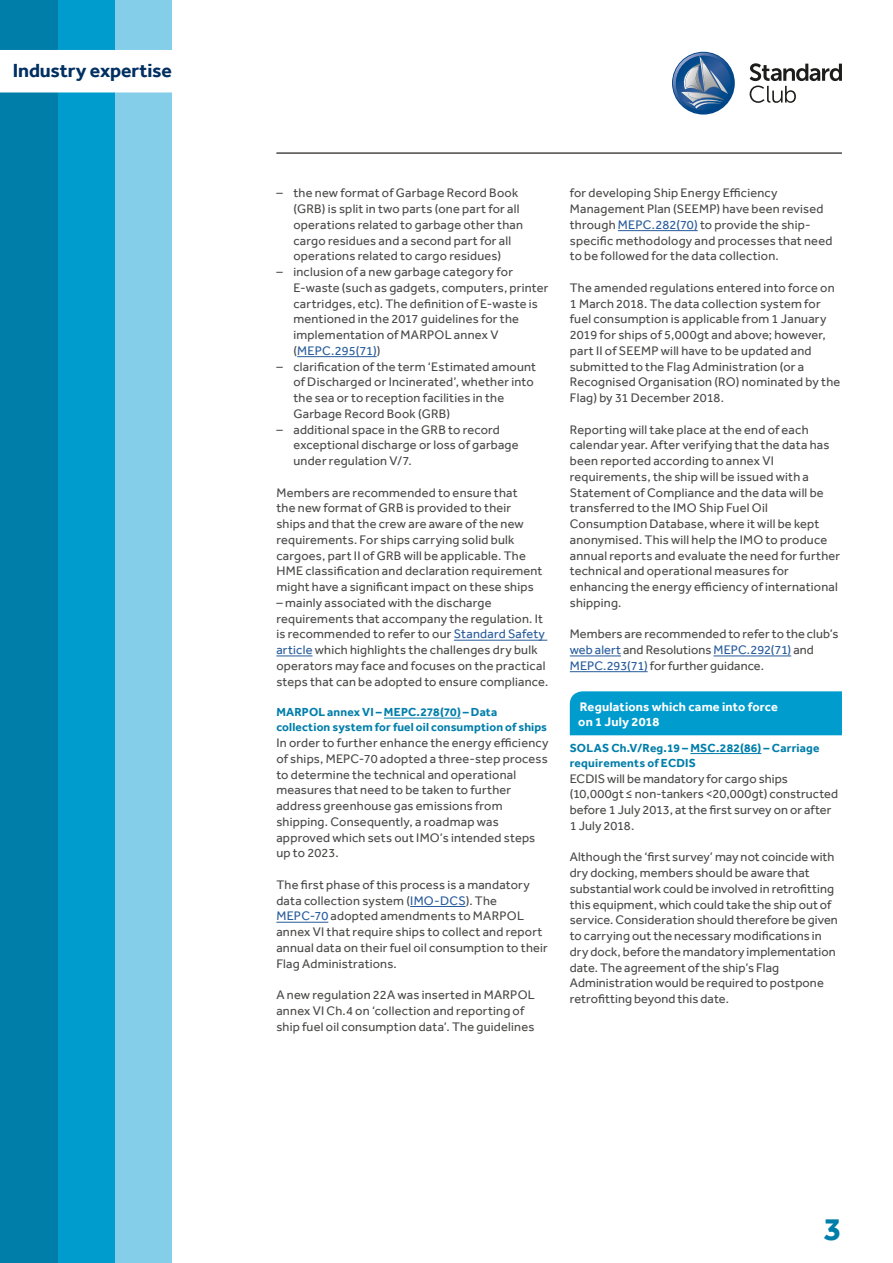
<style>
.page{position:relative;width:893px;height:1263px;background:#fff}
.page>*{position:absolute;margin:0;border:0;box-sizing:border-box;transform-origin:0 0}
.t1{font:700 33px "Effra";color:#007eaa}
.t2{font:700 19.5px "Effra";letter-spacing:-.005em;color:#002f62}
.BodyText{font:12.75px/15.8px "Effra";letter-spacing:.015em;color:#4a4948}
.t3{font:700 12.75px/15.8px "Effra";letter-spacing:.015em;color:#fff}
.SubheadLevel4{font:700 12px/15px "Effra";letter-spacing:.015em;color:#007eaa}
.s1{color:#275b9b}
</style>
<div class="page">
<div style="left:114px;top:0;width:57px;height:1263px;background:#85cee9"></div>
<div style="left:57px;top:0;width:57px;height:1263px;background:#009ccd"></div>
<div style="left:0;top:0;width:58px;height:1263px;background:#007eaa"></div>
<svg style="left:750px;top:63px;width:92px;height:40px"></svg>
<svg style="left:673px;top:53px;width:61px;height:61px"></svg>
<img style="left:688px;top:93px;width:33px;height:6px">
<img style="left:684px;top:67px;width:18px;height:24px">
<div style="left:0;top:50px;width:171px;height:42px;background:#fff"></div>
<hr style="left:276px;top:152px;width:566px;height:2px;background:#4a4948">
<hr style="left:297px;top:356px;width:80px;height:1px;background:#275b9b">
<hr style="left:454px;top:640px;width:93px;height:1px;background:#275b9b">
<hr style="left:276px;top:656px;width:36px;height:1px;background:#275b9b">
<hr style="left:384px;top:718px;width:77px;height:1px;background:#007eaa">
<hr style="left:410px;top:906px;width:56px;height:1px;background:#275b9b">
<hr style="left:276px;top:922px;width:52px;height:1px;background:#275b9b">
<hr style="left:618px;top:230px;width:80px;height:1px;background:#275b9b">
<hr style="left:570px;top:656px;width:51px;height:1px;background:#275b9b">
<hr style="left:713px;top:656px;width:78px;height:1px;background:#275b9b">
<hr style="left:570px;top:671px;width:78px;height:1px;background:#275b9b">
<hr style="left:690px;top:753px;width:71px;height:1px;background:#007eaa">
<div style="left:570px;top:691px;width:272px;height:44px;background:#009ccd"></div>
<h2 class="t2" style="left:13px;top:59px;width:161px">Industry expertise</h2>
<p class="BodyText" style="left:293px;top:185px;width:231px;text-indent:-17px">– the new format of Garbage Record Book (GRB) is split in two parts (one part for all operations related to garbage other than cargo residues and a second part for all operations related to cargo residues)</p>
<p class="BodyText" style="left:293px;top:264px;width:257px;text-indent:-17px">– inclusion of a new garbage category for E-waste (such as gadgets, computers, printer cartridges, etc). The definition of E-waste is mentioned in the 2017 guidelines for the implementation of MARPOL annex V (<span class="s1">MEPC.295(71)</span>)</p>
<p class="BodyText" style="left:293px;top:358px;width:244px;text-indent:-17px">– clarification of the term ‘Estimated amount of Discharged or Incinerated’, whether into the sea or to reception facilities in the Garbage Record Book (GRB)</p>
<p class="BodyText" style="left:293px;top:421px;width:227px;text-indent:-17px">– additional space in the GRB to record exceptional discharge or loss of garbage under regulation V/7.</p>
<p class="BodyText" style="left:276px;top:484px;width:268px">Members are recommended to ensure that<br>the new format of GRB is provided to their ships and that the crew are aware of the new requirements. For ships carrying solid bulk cargoes, part II of GRB will be applicable. The HME classification and declaration requirement might have a significant impact on these ships</p>
<p class="BodyText" style="left:276px;top:594px;width:274px">– mainly associated with the discharge requirements that accompany the regulation. It is recommended to refer to our <span class="s1">Standard Safety article</span> which highlights the challenges dry bulk operators may face and focuses on the practical steps that can be adopted to ensure compliance.</p>
<p class="SubheadLevel4" style="left:276px;top:705px;width:272px">MARPOL annex VI – MEPC.278(70) – Data collection system for fuel oil consumption of ships</p>
<p class="BodyText" style="left:276px;top:735px;width:274px">In order to further enhance the energy efficiency of ships, MEPC-70 adopted a three-step process to determine the technical and operational measures that need to be taken to further address greenhouse gas emissions from shipping. Consequently, a roadmap was approved which sets out IMO’s intended steps up to 2023.</p>
<p class="BodyText" style="left:276px;top:876px;width:273px">The first phase of this process is a mandatory data collection system (<span class="s1">IMO-DCS</span>). The <span class="s1">MEPC-70</span> adopted amendments to MARPOL annex VI that require ships to collect and report annual data on their fuel oil consumption to their Flag Administrations.</p>
<p class="BodyText" style="left:276px;top:987px;width:260px">A new regulation 22A was inserted in MARPOL annex VI Ch.4 on ‘collection and reporting of ship fuel oil consumption data’. The guidelines</p>
<p class="BodyText" style="left:570px;top:185px;width:264px">for developing Ship Energy Efficiency Management Plan (SEEMP) have been revised through <span class="s1">MEPC.282(70)</span> to provide the ship&shy;specific methodology and processes that need to be followed for the data collection.</p>
<p class="BodyText" style="left:570px;top:279px;width:272px">The amended regulations entered into force on 1 March 2018. The data collection system for fuel consumption is applicable from 1 January 2019 for ships of 5,000gt and above; however, part II of SEEMP will have to be updated and submitted to the Flag Administration (or a Recognised Organisation (RO) nominated by the Flag) by 31 December 2018.</p>
<p class="BodyText" style="left:570px;top:421px;width:272px">Reporting will take place at the end of each calendar year. After verifying that the data has been reported according to annex VI requirements, the ship will be issued with a Statement of Compliance and the data will be transferred to the IMO Ship Fuel Oil Consumption Database, where it will be kept anonymised. This will help the IMO to produce annual reports and evaluate the need for further technical and operational measures for enhancing the energy efficiency of international shipping.</p>
<p class="BodyText" style="left:570px;top:626px;width:270px">Members are recommended to refer to the club’s <span class="s1">web alert</span> and Resolutions <span class="s1">MEPC.292(71)</span> and<br><span class="s1">MEPC.293(71)</span> for further guidance.</p>
<p class="t3" style="left:578px;top:698px;width:201px">Regulations which came into force on 1 July 2018</p>
<p class="SubheadLevel4" style="left:570px;top:740px;width:251px">SOLAS Ch.V/Reg.19 – MSC.282(86) – Carriage requirements of ECDIS</p>
<p class="BodyText" style="left:570px;top:770px;width:270px">ECDIS will be mandatory for cargo ships (10,000gt ≤ non-tankers &lt;20,000gt) constructed before 1 July 2013, at the first survey on or after 1 July 2018.</p>
<p class="BodyText" style="left:570px;top:849px;width:270px">Although the ‘first survey’ may not coincide with dry docking, members should be aware that substantial work could be involved in retrofitting this equipment, which could take the ship out of service. Consideration should therefore be given to carrying out the necessary modifications in dry dock, before the mandatory implementation date. The agreement of the ship’s Flag Administration would be required to postpone retrofitting beyond this date.</p>
<h1 class="t1" style="left:824px;top:1209px;width:19px">3</h1>
</div>
